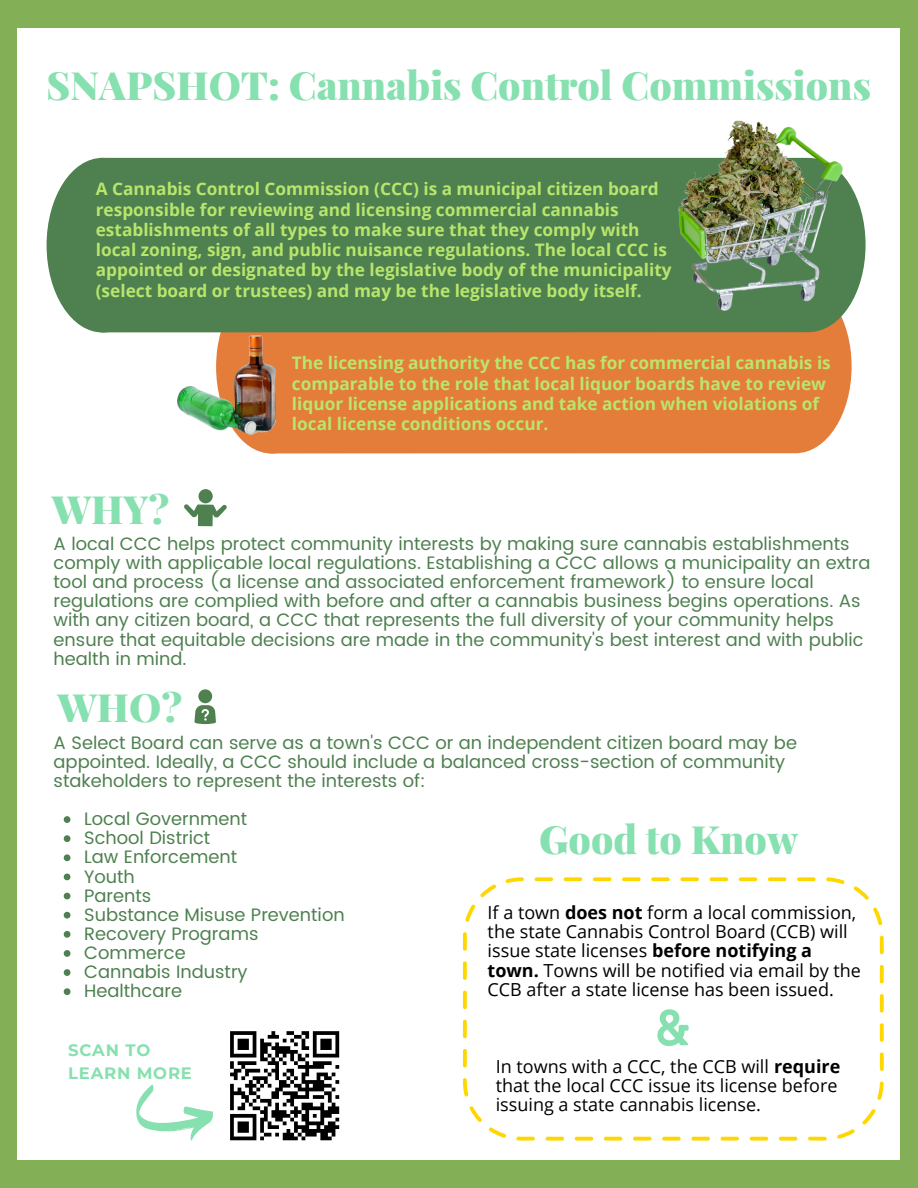
<style>
.page{position:relative;width:918px;height:1188px;background:#83b056}
.page>*{position:absolute;margin:0;border:0;box-sizing:border-box;transform-origin:0 0}
.t1{font:900 39px "Playfair Display";color:#86e0af}
.t2{font:18px/19.2px "Poppins";color:#4e8050}
.t3{font:18px/19.2px "Open Sans";color:#000}
.t4{font:700 17.25px/20.2px "Open Sans";color:#b8e66c}
.t5{font:700 16.5px/22.5px "Montserrat";letter-spacing:.05em;color:#86e0af}
.s1{font-weight:700}
</style>
<div class="page">
<div style="left:18px;top:28px;width:882px;height:1132px;background:#fff"></div>
<svg style="left:64px;top:816px;width:6px;height:7px"></svg>
<svg style="left:64px;top:835px;width:6px;height:7px"></svg>
<svg style="left:64px;top:854px;width:6px;height:7px"></svg>
<svg style="left:64px;top:874px;width:6px;height:6px"></svg>
<svg style="left:64px;top:893px;width:6px;height:6px"></svg>
<svg style="left:64px;top:912px;width:6px;height:7px"></svg>
<svg style="left:64px;top:931px;width:6px;height:7px"></svg>
<svg style="left:64px;top:950px;width:6px;height:7px"></svg>
<svg style="left:64px;top:969px;width:6px;height:7px"></svg>
<svg style="left:64px;top:988px;width:6px;height:7px"></svg>
<svg style="left:463px;top:877px;width:421px;height:264px"></svg>
<svg style="left:657px;top:1009px;width:32px;height:37px"></svg>
<div style="left:327px;top:332px;width:525px;height:121px;background:#e47d3a"></div>
<svg style="left:216px;top:332px;width:111px;height:122px;background:#e5884b"></svg>
<div style="left:159px;top:158px;width:688px;height:174px;background:#4e8050"></div>
<svg style="left:47px;top:158px;width:112px;height:175px;background:#628f64"></svg>
<img style="left:647px;top:120px;width:219px;height:201px">
<div style="left:198px;top:489px;width:15px;height:14px;background:#4e8050;border-radius:50%"></div>
<svg style="left:184px;top:504px;width:43px;height:22px"></svg>
<div style="left:198px;top:689px;width:14px;height:14px;background:#4e8050;border-radius:50%"></div>
<svg style="left:195px;top:705px;width:21px;height:19px"></svg>
<svg style="left:230px;top:1031px;width:109px;height:109px"></svg>
<svg style="left:136px;top:1085px;width:77px;height:56px"></svg>
<img style="left:177px;top:336px;width:99px;height:99px">
<h1 class="t1" style="left:47px;top:58px;width:826px">SNAPSHOT: Cannabis Control Commissions</h1>
<p class="t4" style="left:96px;top:178px;width:577px">A Cannabis Control Commission (CCC) is a municipal citizen board responsible for reviewing and licensing commercial cannabis establishments of all types to make sure that they comply with local zoning, sign, and public nuisance regulations. The local CCC is appointed or designated by the legislative body of the municipality (select board or trustees) and may be the legislative body itself.</p>
<h1 class="t1" style="left:52px;top:482px;width:119px">WHY?</h1>
<p class="t4" style="left:292px;top:353px;width:540px">The licensing authority the CCC has for commercial cannabis is comparable to the role that local liquor boards have to review liquor license applications and take action when violations of local license conditions occur.</p>
<p class="t2" style="left:54px;top:534px;width:818px">A local CCC helps protect community interests by making sure cannabis establishments comply with applicable local regulations. Establishing a CCC allows a municipality an extra tool and process (a license and associated enforcement framework) to ensure local regulations are complied with before and after a cannabis business begins operations. As with any citizen board, a CCC that represents the full diversity of your community helps ensure that equitable decisions are made in the community's best interest and with public health in mind.</p>
<h1 class="t1" style="left:57px;top:680px;width:126px">WHO?</h1>
<p class="t2" style="left:54px;top:733px;width:745px">A Select Board can serve as a town's CCC or an independent citizen board may be appointed. Ideally, a CCC should include a balanced cross-section of community stakeholders to represent the interests of:</p>
<p class="t2" style="left:84px;top:809px;width:262px">Local Government<br>School District<br>Law Enforcement<br>Youth<br>Parents<br>Substance Misuse Prevention<br>Recovery Programs<br>Commerce<br>Cannabis Industry<br>Healthcare</p>
<p class="t5" style="left:68px;top:1039px;width:126px">SCAN TO<br>LEARN MORE</p>
<h1 class="t1" style="left:539px;top:812px;width:260px">Good to Know</h1>
<p class="t3" style="left:488px;top:903px;width:375px">If a town <span class="s1">does not</span> form a local commission, the state Cannabis Control Board (CCB) will issue state licenses <span class="s1">before notifying a town.</span> Towns will be notified via email by the CCB after a state license has been issued.</p>
<p class="t3" style="left:496px;top:1056px;width:346px">In towns with a CCC, the CCB will <span class="s1">require </span>that the local CCC issue its license before issuing a state cannabis license.</p>
</div>
